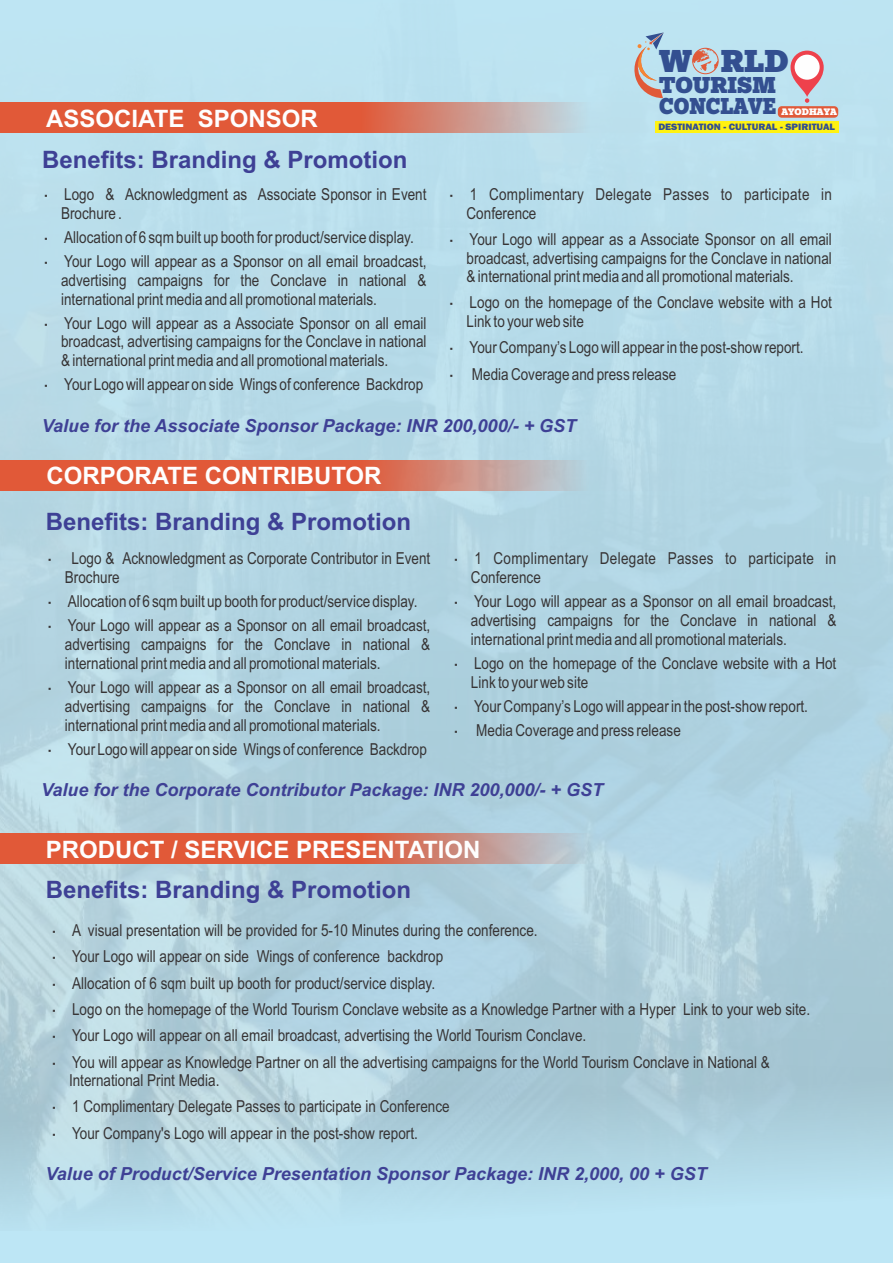
<style>
.page{position:relative;width:893px;height:1263px;background:#bde6f5}
.page>*{position:absolute;margin:0;border:0;box-sizing:border-box;transform-origin:0 0}
.t1{font:900 34.65px "Egyptian Slate W01";color:#334f90}
.t2{font:900 25.2px/20.7px "Egyptian Slate W01";color:#334f90}
.t3{font:700 24px "Arial";color:#3e4095}
.t4{font:700 24px "Arial";color:#fefefe}
.t5{font:italic 700 18px "Arial";color:#3e4095}
.t6{font:16.5px/18.8px "Arial Narrow";color:#373435}
.t7{font:16.5px/18.9px "Arial Narrow";letter-spacing:.02em;color:#373435}
.t8{font:900 10.35px "Egyptian Slate W01";color:#fefefe}
.t9{font:800 9.6px "Franklin Gothic";color:#334f90;scale:1.07 1}
</style>
<div class="page">
<img style="left:0;top:47px;width:893px;height:1167px">
<svg style="left:0;top:460px;width:671px;height:31px;background:#d47d6a"></svg>
<svg style="left:0;top:102px;width:672px;height:31px;background:#d67f6b"></svg>
<svg style="left:0;top:833px;width:671px;height:31px;background:#d37c69"></svg>
<div style="left:655px;top:121px;width:184px;height:12px;background:#fff212"></div>
<svg style="left:632px;top:32px;width:32px;height:66px"></svg>
<div style="left:692px;top:48px;width:26px;height:26px;border:1px solid #e15938;border-radius:50%"></div>
<svg style="left:693px;top:48px;width:26px;height:24px"></svg>
<svg style="left:790px;top:51px;width:34px;height:52px"></svg>
<div style="left:778px;top:106px;width:60px;height:12px;background:#e15938;border-radius:4px"></div>
<h3 class="t4" style="left:46px;top:110px;width:273px">ASSOCIATE SPONSOR</h3>
<h3 class="t3" style="left:42px;top:150px;width:367px">Benefits: Branding &amp; Promotion</h3>
<p class="t6" style="left:61px;top:186px;width:367px">Logo &amp; Acknowledgment as Associate Sponsor in Event<br>Brochure .</p>
<p class="t6" style="left:64px;top:226px;width:364px;line-height:24.3px">Allocation of 6 sqm built up booth for product/service display.<br>Your Logo will appear as a Sponsor on all email broadcast,</p>
<p class="t6" style="left:61px;top:272px;width:367px">advertising campaigns for the Conclave in national &amp; international print media and all promotional materials.</p>
<p class="t6" style="left:61px;top:315px;width:367px;text-align:justify">Your Logo will appear as a Associate Sponsor on all email broadcast, advertising campaigns for the Conclave in national &amp; international print media and all promotional materials.</p>
<p class="t6" style="left:64px;top:376px;width:361px">Your Logo will appear on side Wings of conference Backdrop</p>
<h1 class="t1" style="left:659px;top:46px;width:131px">W RLD</h1>
<p class="t8" style="left:781px;top:108px;width:57px">AYODHAYA</p>
<p class="t9" style="left:658px;top:123px;width:167px">DESTINATION - CULTURAL - SPIRITUAL</p>
<h2 class="t2" style="left:659px;top:77px;width:119px">TOURISM<br>CONCLAVE</h2>
<p class="t7" style="left:466px;top:186px;width:367px">1 Complimentary Delegate Passes to participate in<br>Conference</p>
<p class="t6" style="left:466px;top:231px;width:367px;text-align:justify">Your Logo will appear as a Associate Sponsor on all email broadcast, advertising campaigns for the Conclave in national &amp; international print media and all promotional materials.</p>
<p class="t6" style="left:466px;top:295px;width:367px">Logo on the homepage of the Conclave website with a Hot<br>Link to your web site</p>
<p class="t6" style="left:470px;top:336px;width:335px;line-height:26.2px">Your Company’s Logo will appear in the post-show report.<br>Media Coverage and press release</p>
<p class="t5" style="left:42px;top:419px;width:536px">Value for the Associate Sponsor Package: INR 200,000/- + GST</p>
<h3 class="t4" style="left:46px;top:466px;width:337px">CORPORATE CONTRIBUTOR</h3>
<h3 class="t3" style="left:46px;top:512px;width:367px">Benefits: Branding &amp; Promotion</h3>
<p class="t6" style="left:65px;top:550px;width:367px;text-indent:7px">Logo &amp; Acknowledgment as Corporate Contributor in Event<br>Brochure</p>
<p class="t6" style="left:68px;top:591px;width:364px;line-height:24.3px">Allocation of 6 sqm built up booth for product/service display.<br>Your Logo will appear as a Sponsor on all email broadcast,</p>
<p class="t6" style="left:65px;top:637px;width:367px">advertising campaigns for the Conclave in national &amp; international print media and all promotional materials.</p>
<p class="t6" style="left:65px;top:679px;width:367px;text-align:justify">Your Logo will appear as a Sponsor on all email broadcast, advertising campaigns for the Conclave in national &amp; international print media and all promotional materials.</p>
<p class="t6" style="left:68px;top:741px;width:361px">Your Logo will appear on side Wings of conference Backdrop</p>
<p class="t7" style="left:471px;top:550px;width:367px">1 Complimentary Delegate Passes to participate in<br>Conference</p>
<p class="t6" style="left:471px;top:593px;width:367px;text-align:justify">Your Logo will appear as a Sponsor on all email broadcast, advertising campaigns for the Conclave in national &amp; international print media and all promotional materials.</p>
<p class="t6" style="left:471px;top:655px;width:367px">Logo on the homepage of the Conclave website with a Hot<br>Link to your web site</p>
<p class="t6" style="left:474px;top:695px;width:335px;line-height:24.3px">Your Company’s Logo will appear in the post-show report.<br>Media Coverage and press release</p>
<p class="t5" style="left:41px;top:783px;width:563px">Value for the Corporate Contributor Package: INR 200,000/- + GST</p>
<h3 class="t4" style="left:46px;top:840px;width:436px">PRODUCT / SERVICE PRESENTATION</h3>
<h3 class="t3" style="left:46px;top:881px;width:367px">Benefits: Branding &amp; Promotion</h3>
<p class="t6" style="left:72px;top:919px;width:740px;line-height:26.2px">A visual presentation will be provided for 5-10 Minutes during the conference.<br>Your Logo will appear on side Wings of conference backdrop<br>Allocation of 6 sqm built up booth for product/service display.<br>Logo on the homepage of the World Tourism Conclave website as a Knowledge Partner with a Hyper Link to your web site.<br>Your Logo will appear on all email broadcast, advertising the World Tourism Conclave.<br>You will appear as Knowledge Partner on all the advertising campaigns for the World Tourism Conclave in National &amp;</p>
<p class="t6" style="left:69px;top:1069px;width:382px;line-height:26.2px">International Print Media.<br>1 Complimentary Delegate Passes to participate in Conference<br>Your Company's Logo will appear in the post-show report.</p>
<p class="t5" style="left:46px;top:1167px;width:663px">Value of Product/Service Presentation Sponsor Package: INR 2,000, 00 + GST</p>
</div>
